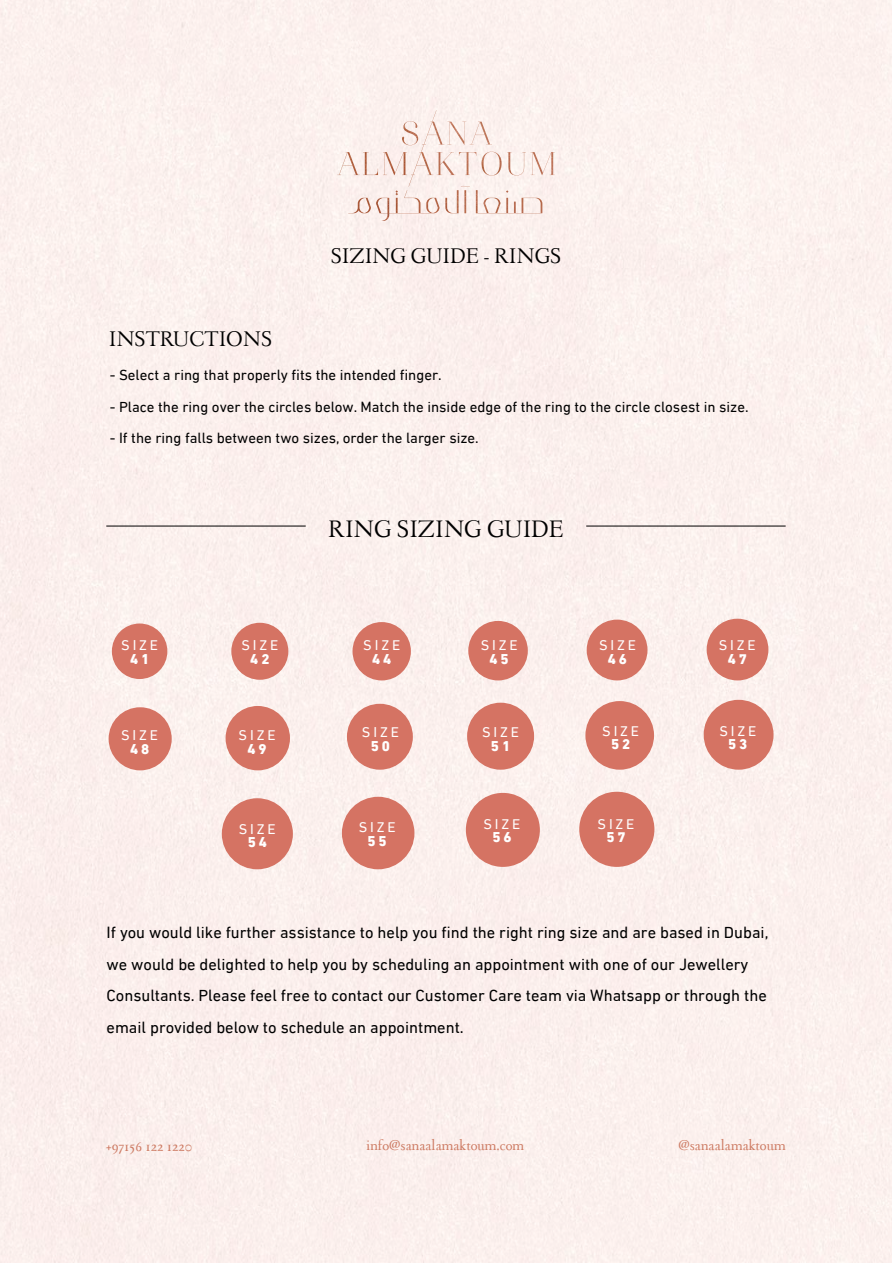
<style>
.page{position:relative;width:893px;height:1263px;background:#fff}
.page>*{position:absolute;margin:0;border:0;box-sizing:border-box;transform-origin:0 0}
.t1{font:27px "Monteverdi";color:#000}
.t2{font:24px "Monteverdi";color:#000}
.t3{font:18px "Monteverdi";color:#cd7a62}
.t4{font:16.5px/31.5px "DIN Next LT Arabic";color:#000}
.t5{font:16.5px "Monteverdi";color:#cd7a62}
.t6{font:15px "DIN Next LT Arabic";color:#000}
.t7{font:14.55px "DIN Next LT Arabic";letter-spacing:.2em;color:#fff}
.t8{font:800 14.55px "DIN Next LT Arabic";letter-spacing:.2em;color:#fff}
</style>
<div class="page">
<div style="left:0;top:0;width:891px;height:1263px;background:#fcf0ed"></div>
<img style="left:402px;top:110px;width:153px;height:77px">
<hr style="left:106px;top:526px;width:200px;height:1px;background:#000">
<hr style="left:586px;top:526px;width:200px;height:1px;background:#000">
<div style="left:352px;top:622px;width:59px;height:58px;background:#d57363;border-radius:50%"></div>
<div style="left:347px;top:704px;width:66px;height:66px;background:#d57363;border-radius:50%"></div>
<div style="left:466px;top:793px;width:74px;height:74px;background:#d57363;border-radius:50%"></div>
<div style="left:579px;top:792px;width:75px;height:75px;background:#d57363;border-radius:50%"></div>
<div style="left:468px;top:621px;width:60px;height:59px;background:#d57363;border-radius:50%"></div>
<div style="left:467px;top:703px;width:67px;height:67px;background:#d57363;border-radius:50%"></div>
<div style="left:585px;top:701px;width:69px;height:69px;background:#d57363;border-radius:50%"></div>
<div style="left:587px;top:620px;width:60px;height:60px;background:#d57363;border-radius:50%"></div>
<div style="left:707px;top:619px;width:61px;height:61px;background:#d57363;border-radius:50%"></div>
<div style="left:704px;top:700px;width:69px;height:70px;background:#d57363;border-radius:50%"></div>
<div style="left:222px;top:798px;width:71px;height:71px;background:#d57363;border-radius:50%"></div>
<div style="left:109px;top:707px;width:63px;height:63px;background:#d57363;border-radius:50%"></div>
<div style="left:226px;top:706px;width:64px;height:64px;background:#d57363;border-radius:50%"></div>
<div style="left:342px;top:797px;width:72px;height:72px;background:#d57363;border-radius:50%"></div>
<div style="left:231px;top:623px;width:57px;height:57px;background:#d57363;border-radius:50%"></div>
<div style="left:112px;top:623px;width:55px;height:56px;background:#d57363;border-radius:50%"></div>
<h2 class="t2" style="left:331px;top:244px;width:232px">SIZING GUIDE - RINGS</h2>
<h2 class="t2" style="left:109px;top:327px;width:165px">INSTRUCTIONS</h2>
<p class="t6" style="left:110px;top:366px;width:333px">- Select a ring that properly fits the intended finger.</p>
<p class="t6" style="left:110px;top:398px;width:640px">- Place the ring over the circles below. Match the inside edge of the ring to the circle closest in size.</p>
<p class="t6" style="left:110px;top:429px;width:371px">- If the ring falls between two sizes, order the larger size.</p>
<p class="t7" style="left:121px;top:637px;width:38px">SIZE</p>
<p class="t8" style="left:130px;top:650px;width:21px">41</p>
<p class="t7" style="left:121px;top:727px;width:38px">SIZE</p>
<p class="t8" style="left:130px;top:740px;width:21px">48</p>
<h1 class="t1" style="left:328px;top:515px;width:237px">RING SIZING GUIDE</h1>
<p class="t7" style="left:241px;top:637px;width:38px">SIZE</p>
<p class="t8" style="left:250px;top:650px;width:21px">42</p>
<p class="t7" style="left:363px;top:637px;width:38px">SIZE</p>
<p class="t8" style="left:372px;top:650px;width:21px">44</p>
<p class="t7" style="left:481px;top:637px;width:38px">SIZE</p>
<p class="t8" style="left:490px;top:650px;width:21px">45</p>
<p class="t7" style="left:599px;top:637px;width:38px">SIZE</p>
<p class="t8" style="left:608px;top:650px;width:21px">46</p>
<p class="t7" style="left:719px;top:637px;width:38px">SIZE</p>
<p class="t8" style="left:728px;top:650px;width:21px">47</p>
<p class="t7" style="left:239px;top:727px;width:38px">SIZE</p>
<p class="t8" style="left:247px;top:740px;width:21px">49</p>
<p class="t7" style="left:362px;top:723px;width:38px">SIZE</p>
<p class="t8" style="left:371px;top:737px;width:21px">50</p>
<p class="t7" style="left:482px;top:724px;width:38px">SIZE</p>
<p class="t8" style="left:491px;top:737px;width:21px">51</p>
<p class="t7" style="left:602px;top:722px;width:38px">SIZE</p>
<p class="t8" style="left:611px;top:736px;width:21px">52</p>
<p class="t7" style="left:719px;top:722px;width:38px">SIZE</p>
<p class="t8" style="left:728px;top:736px;width:21px">53</p>
<p class="t7" style="left:239px;top:820px;width:38px">SIZE</p>
<p class="t8" style="left:248px;top:834px;width:21px">54</p>
<p class="t7" style="left:359px;top:819px;width:38px">SIZE</p>
<p class="t8" style="left:368px;top:832px;width:21px">55</p>
<p class="t7" style="left:483px;top:815px;width:38px">SIZE</p>
<p class="t8" style="left:492px;top:829px;width:21px">56</p>
<p class="t7" style="left:598px;top:815px;width:38px">SIZE</p>
<p class="t8" style="left:606px;top:829px;width:21px">57</p>
<p class="t4" style="left:107px;top:917px;width:663px">If you would like further assistance to help you find the right ring size and are based in Dubai, we would be delighted to help you by scheduling an appointment with one of our Jewellery Consultants. Please feel free to contact our Customer Care team via Whatsapp or through the email provided below to schedule an appointment.</p>
<p class="t3" style="left:106px;top:1137px;width:88px">+97156 122 1220</p>
<p class="t5" style="left:366px;top:1137px;width:159px">info@sanaalamaktoum.com</p>
<p class="t5" style="left:678px;top:1137px;width:109px">@sanaalamaktoum</p>
</div>
